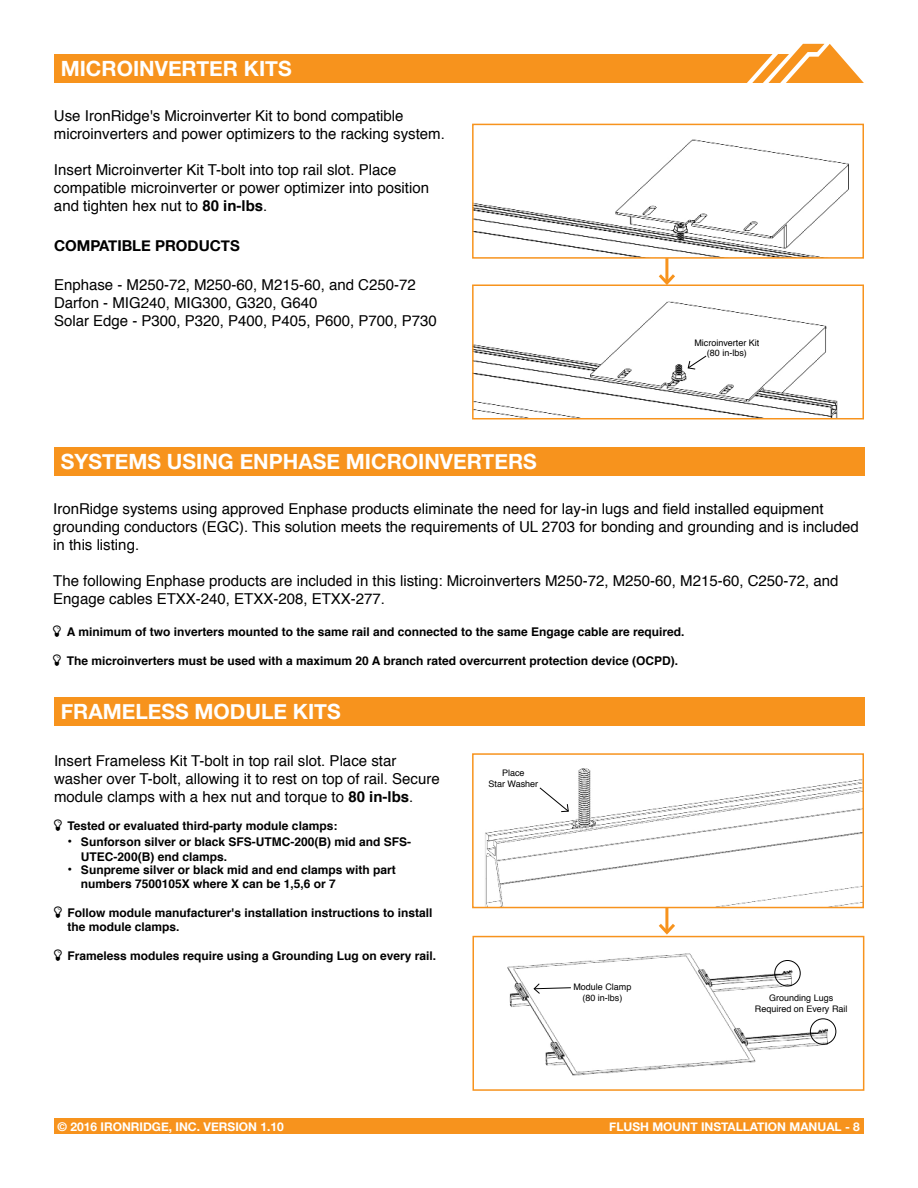
<style>
.page{position:relative;width:918px;height:1188px;background:#fff}
.page>*{position:absolute;margin:0;border:0;box-sizing:border-box;transform-origin:0 0}
.t1{font:700 21px "Helvetica Neue";color:#fff}
.t2{font:15px/18px "Helvetica";color:#000}
.t3{font:700 15px "Helvetica Neue";color:#000}
.t4{font:700 12px/14.4px "Helvetica";color:#000}
.t5{font:700 12px "Helvetica Neue";color:#fff}
.t6{font:9px/10.8px "Helvetica";color:#000;text-align:center}
.s1{font-weight:700}
.s2{font-family:"Helvetica Neue";font-size:13.5px}
</style>
<div class="page">
<div style="left:473px;top:1118px;width:391px;height:16px;background:#f7931d"></div>
<div style="left:54px;top:1118px;width:441px;height:16px;background:#f7931d"></div>
<svg style="left:54px;top:44px;width:810px;height:39px"></svg>
<img style="left:485px;top:768px;width:376px;height:137px">
<div style="left:472px;top:753px;width:392px;height:155px;border:2px solid #f7931d"></div>
<img style="left:475px;top:139px;width:374px;height:117px">
<div style="left:472px;top:124px;width:392px;height:135px;border:2px solid #f7931d"></div>
<img style="left:475px;top:301px;width:363px;height:115px">
<div style="left:472px;top:284px;width:392px;height:135px;border:2px solid #f7931d"></div>
<hr style="left:665px;top:258px;width:3px;height:25px;background:#f7931d">
<svg style="left:656px;top:271px;width:22px;height:16px"></svg>
<div style="left:54px;top:447px;width:810px;height:29px;background:#f7931d"></div>
<svg style="left:687px;top:355px;width:20px;height:15px"></svg>
<div style="left:54px;top:697px;width:810px;height:29px;background:#f7931d"></div>
<svg style="left:539px;top:787px;width:30px;height:25px"></svg>
<img style="left:507px;top:953px;width:330px;height:123px">
<div style="left:473px;top:936px;width:391px;height:155px;border:2px solid #f7931d"></div>
<hr style="left:665px;top:908px;width:3px;height:24px;background:#f7931d">
<svg style="left:656px;top:921px;width:22px;height:16px"></svg>
<svg style="left:533px;top:983px;width:39px;height:12px"></svg>
<div style="left:774px;top:960px;width:27px;height:26px;border:1px solid #000;border-radius:50%"></div>
<div style="left:810px;top:1018px;width:26px;height:27px;border:1px solid #000;border-radius:50%"></div>
<h1 class="t1" style="left:61px;top:61px;width:232px">MICROINVERTER KITS</h1>
<p class="t2" style="left:54px;top:107px;width:392px">Use IronRidge's Microinverter Kit to bond compatible microinverters and power optimizers to the racking system.</p>
<p class="t2" style="left:54px;top:161px;width:377px">Insert Microinverter Kit T-bolt into top rail slot. Place compatible microinverter or power optimizer into position and tighten hex nut to <span class="s1">80 in-lbs</span>.</p>
<p class="t3" style="left:54px;top:240px;width:187px">COMPATIBLE PRODUCTS</p>
<p class="t2" style="left:54px;top:277px;width:384px">Enphase - M250-72, M250-60, M215-60, and C250-72<br>Darfon - MIG240, MIG300, G320, G640<br>Solar Edge - P300, P320, P400, P405, P600, P700, P730</p>
<p class="t6" style="left:694px;top:337px;width:67px">Microinverter Kit (80 in-lbs)</p>
<h1 class="t1" style="left:61px;top:454px;width:478px">SYSTEMS USING ENPHASE MICROINVERTERS</h1>
<p class="t2" style="left:53px;top:500px;width:807px">IronRidge systems using approved Enphase products eliminate the need for lay-in lugs and field installed equipment grounding conductors (EGC). This solution meets the requirements of UL 2703 for bonding and grounding and is included in this listing.</p>
<p class="t2" style="left:53px;top:572px;width:787px">The following Enphase products are included in this listing: Microinverters M250-72, M250-60, M215-60, C250-72, and<br>Engage cables ETXX-240, ETXX-208, ETXX-277.</p>
<p class="t4" style="left:67px;top:626px;width:619px">A minimum of two inverters mounted to the same rail and connected to the same Engage cable are required.</p>
<p class="t4" style="left:67px;top:655px;width:613px">The microinverters must be used with a maximum 20 A branch rated overcurrent protection device (OCPD).</p>
<h1 class="t1" style="left:61px;top:704px;width:282px">FRAMELESS MODULE KITS</h1>
<p class="t2" style="left:54px;top:752px;width:387px">Insert Frameless Kit T-bolt in top rail slot. Place star washer over T-bolt, allowing it to rest on top of rail. Secure module clamps with a hex nut and torque to <span class="s1">80 in-lbs</span>.</p>
<p class="t4" style="left:67px;top:820px;width:271px">Tested or evaluated third-party module clamps:</p>
<p class="t4" style="left:81px;top:836px;width:332px;text-indent:-14px"><span class="s2">•</span> Sunforson silver or black SFS-UTMC-200(B) mid and SFS-<br>UTEC-200(B) end clamps.</p>
<p class="t4" style="left:81px;top:863px;width:316px;text-indent:-14px"><span class="s2">•</span> Sunpreme silver or black mid and end clamps with part numbers 7500105X where X can be 1,5,6 or 7</p>
<p class="t4" style="left:67px;top:906px;width:366px">Follow module manufacturer's installation instructions to install the module clamps.</p>
<p class="t4" style="left:67px;top:950px;width:370px">Frameless modules require using a Grounding Lug on every rail.</p>
<p class="t6" style="left:489px;top:768px;width:51px">Place<br>Star Washer</p>
<p class="t6" style="left:573px;top:982px;width:60px">Module Clamp (80 in-lbs)</p>
<p class="t6" style="left:755px;top:993px;width:94px">Grounding Lugs<br>Required on Every Rail</p>
<p class="t5" style="left:58px;top:1122px;width:228px">© 2016 IRONRIDGE, INC. VERSION 1.10</p>
<p class="t5" style="left:609px;top:1122px;width:252px">FLUSH MOUNT INSTALLATION MANUAL - 8</p>
</div>
